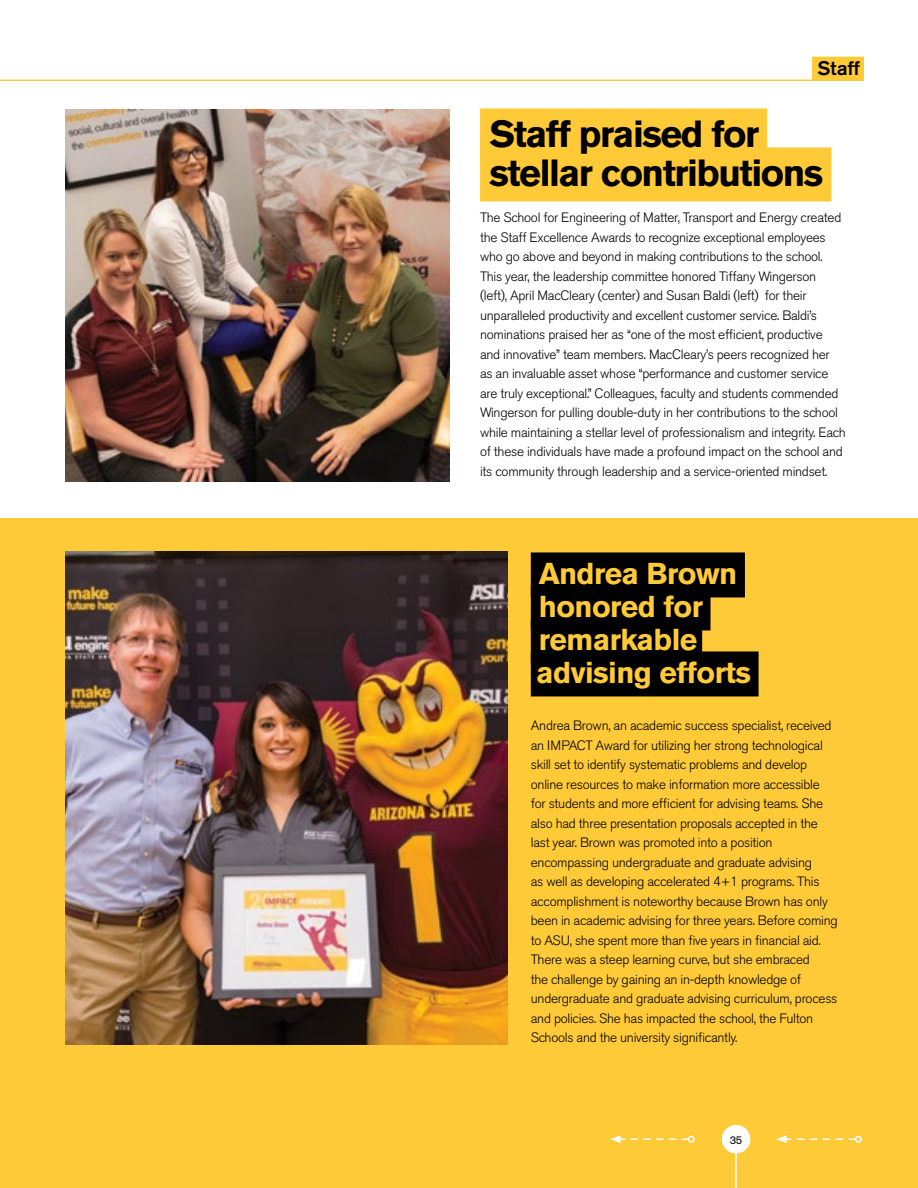
<style>
.page{position:relative;width:918px;height:1188px;background:#fff}
.page>*{position:absolute;margin:0;border:0;box-sizing:border-box;transform-origin:0 0}
.t1{font:700 37.5px/39px "Akzidenz Grotesk Pro";letter-spacing:-.04em;color:#000}
.t2{font:700 30px/33px "Akzidenz Grotesk Pro";letter-spacing:-.02em;color:#ffca38}
.t3{font:500 19.5px "Akzidenz Grotesk Pro";color:#000}
.t4{font:300 13.5px/19.5px "Akzidenz Grotesk Pro";letter-spacing:-.02em;color:#000}
.t5{font:11.25px "Akzidenz Grotesk Pro";color:#000}
.s1{color:#ffca38}
</style>
<div class="page">
<div style="left:0;top:519px;width:918px;height:669px;background:#ffca38"></div>
<img style="left:66px;top:109px;width:383px;height:372px">
<div style="left:480px;top:108px;width:287px;height:54px;background:#ffca38"></div>
<div style="left:480px;top:147px;width:351px;height:54px;background:#ffca38"></div>
<div style="left:531px;top:552px;width:214px;height:45px;background:#000"></div>
<div style="left:531px;top:585px;width:180px;height:45px;background:#000"></div>
<div style="left:531px;top:618px;width:171px;height:45px;background:#000"></div>
<div style="left:531px;top:651px;width:228px;height:45px;background:#000"></div>
<hr style="left:0;top:80px;width:864px;height:1px;background:#ffca38">
<div style="left:812px;top:57px;width:52px;height:24px;background:#ffca38"></div>
<hr style="left:735px;top:1152px;width:2px;height:36px;background:#fff">
<div style="left:723px;top:1126px;width:27px;height:27px;background:#fff;border-radius:50%"></div>
<div style="left:722px;top:1125px;width:28px;height:28px;border:2px solid #fff;border-radius:50%"></div>
<svg style="left:776px;top:1135px;width:87px;height:8px"></svg>
<svg style="left:610px;top:1135px;width:85px;height:8px"></svg>
<img style="left:66px;top:552px;width:442px;height:492px">
<h3 class="t3" style="left:818px;top:55px;width:48px">Staff<span class="s1">.</span></h3>
<h1 class="t1" style="left:490px;top:114px;width:335px">Staff praised for stellar contributions</h1>
<p class="t4" style="left:480px;top:208px;width:367px">The School for Engineering of Matter, Transport and Energy created the Staff Excellence Awards to recognize exceptional employees who go above and beyond in making contributions to the school.<br>This year, the leadership committee honored Tiffany Wingerson (left), April MacCleary (center) and Susan Baldi (left) for their unparalleled productivity and excellent customer service. Baldi’s nominations praised her as “one of the most efficient, productive and innovative” team members. MacCleary’s peers recognized her as an invaluable asset whose “performance and customer service are truly exceptional.” Colleagues, faculty and students commended Wingerson for pulling double-duty in her contributions to the school while maintaining a stellar level of professionalism and integrity. Each of these individuals have made a profound impact on the school and its community through leadership and a service-oriented mindset.</p>
<h2 class="t2" style="left:536px;top:557px;width:216px">Andrea Brown honored for remarkable advising efforts</h2>
<p class="t4" style="left:531px;top:716px;width:308px">Andrea Brown, an academic success specialist, received an IMPACT Award for utilizing her strong technological skill set to identify systematic problems and develop online resources to make information more accessible for students and more efficient for advising teams. She also had three presentation proposals accepted in the last year. Brown was promoted into a position encompassing undergraduate and graduate advising<br>as well as developing accelerated 4+1 programs. This accomplishment is noteworthy because Brown has only been in academic advising for three years. Before coming to ASU, she spent more than five years in financial aid.<br>There was a steep learning curve, but she embraced<br>the challenge by gaining an in-depth knowledge of undergraduate and graduate advising curriculum, process and policies. She has impacted the school, the Fulton Schools and the university significantly.</p>
<p class="t5" style="left:730px;top:1132px;width:14px">35</p>
</div>
